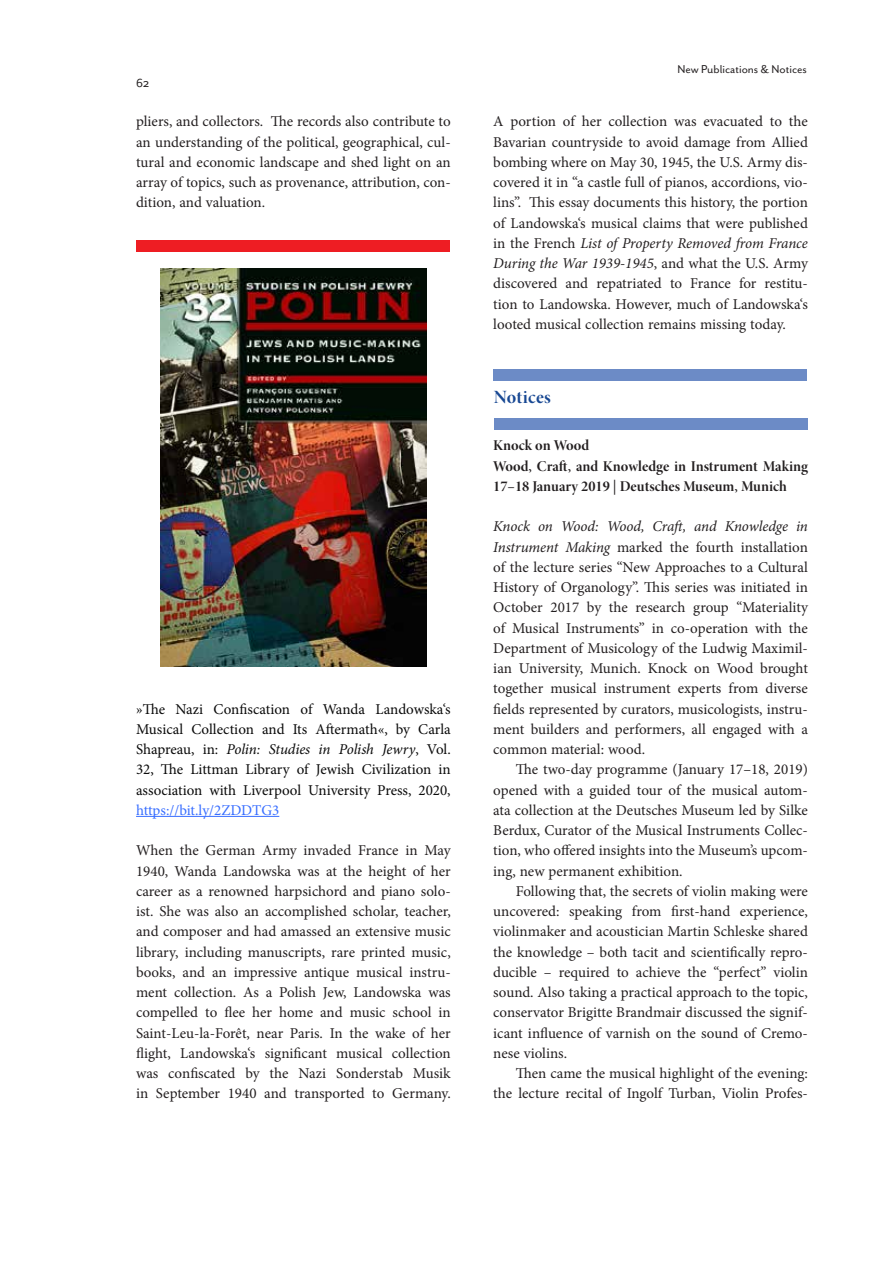
<style>
.page{position:relative;width:893px;height:1263px;background:#fff}
.page>*{position:absolute;margin:0;border:0;box-sizing:border-box;transform-origin:0 0}
.t1{font:18.75px "Minion Pro Bold Disp";letter-spacing:.015em;color:#184893}
.t2{font:15px/20.2px "Minion Pro";color:#231f20;text-align:justify}
.t3{font:15px/20.2px "Minion Pro";color:#0a0a0a;text-align:justify}
.t4{font:15px/20.2px "Minion Pro Bold Disp";color:#231f20}
.t5{font:15px "Minion Pro";letter-spacing:-.005em;color:#386eff}
.t6{font:13.5px "Mr Eaves San OT";color:#231f20}
.t7{font:13.2px "Mr Eaves San OT";color:#231f20}
.s1{font-style:italic}
</style>
<div class="page">
<img style="left:161px;top:268px;width:265px;height:399px">
<hr style="left:136px;top:816px;width:143px;height:1px;background:#386eff">
<div style="left:137px;top:240px;width:313px;height:11px;background:#ee1d23"></div>
<div style="left:494px;top:369px;width:313px;height:12px;background:#6c8bc6"></div>
<div style="left:494px;top:419px;width:313px;height:11px;background:#6c8bc6"></div>
<p class="t6" style="left:136px;top:76px;width:15px">62</p>
<p class="t2" style="left:136px;top:111px;width:316px">pliers, and collectors. The records also contribute to an understanding of the political, geographical, cul&shy;tural and economic landscape and shed light on an array of topics, such as provenance, attribution, con&shy;dition, and valuation.</p>
<p class="t3" style="left:136px;top:699px;width:316px">»The Nazi Confiscation of Wanda Landowska‘s Musical Collection and Its Aftermath«, by Carla Shapreau, in: <span class="s1">Polin: Studies in Polish Jewry</span>, Vol.<br>32, The Littman Library of Jewish Civilization in association with Liverpool University Press, 2020,</p>
<p class="t5" style="left:136px;top:800px;width:145px">https://bit.ly/2ZDDTG3</p>
<p class="t2" style="left:136px;top:840px;width:316px">When the German Army invaded France in May 1940, Wanda Landowska was at the height of her career as a renowned harpsichord and piano solo&shy;ist. She was also an accomplished scholar, teacher, and composer and had amassed an extensive music library, including manuscripts, rare printed music, books, and an impressive antique musical instru&shy;ment collection. As a Polish Jew, Landowska was compelled to flee her home and music school in Saint-Leu-la-Forêt, near Paris. In the wake of her flight, Landowska‘s significant musical collection was confiscated by the Nazi Sonderstab Musik in September 1940 and transported to Germany.</p>
<p class="t7" style="left:677px;top:62px;width:131px">New Publications &amp; Notices</p>
<p class="t2" style="left:493px;top:111px;width:316px">A portion of her collection was evacuated to the Bavarian countryside to avoid damage from Allied bombing where on May 30, 1945, the U.S. Army dis&shy;covered it in “a castle full of pianos, accordions, vio&shy;lins”. This essay documents this history, the portion of Landowska‘s musical claims that were published in the French <span class="s1">List of Property Removed from France During the War 1939-1945</span>, and what the U.S. Army discovered and repatriated to France for restitu&shy;tion to Landowska. However, much of Landowska‘s looted musical collection remains missing today.</p>
<p class="t1" style="left:494px;top:385px;width:59px">Notices</p>
<p class="t4" style="left:493px;top:435px;width:316px">Knock on Wood<br>Wood, Craft, and Knowledge in Instrument Making<br>17–18 January 2019 | Deutsches Museum, Munich</p>
<p class="t2" style="left:493px;top:516px;width:316px"><span class="s1">Knock on Wood: Wood, Craft, and Knowledge in Instrument Making</span> marked the fourth installation of the lecture series “New Approaches to a Cultural History of Organology”. This series was initiated in October 2017 by the research group “Materiality of Musical Instruments” in co-operation with the Department of Musicology of the Ludwig Maximil&shy;ian University, Munich. Knock on Wood brought together musical instrument experts from diverse fields represented by curators, musicologists, instru&shy;ment builders and performers, all engaged with a common material: wood.</p>
<p class="t2" style="left:493px;top:759px;width:316px;text-indent:22px">The two-day programme (January 17–18, 2019) opened with a guided tour of the musical autom&shy;ata collection at the Deutsches Museum led by Silke Berdux, Curator of the Musical Instruments Collec&shy;tion, who offered insights into the Museum’s upcom&shy;ing, new permanent exhibition.</p>
<p class="t2" style="left:493px;top:881px;width:316px;text-indent:22px">Following that, the secrets of violin making were uncovered: speaking from first-hand experience, violinmaker and acoustician Martin Schleske shared the knowledge – both tacit and scientifically repro&shy;ducible – required to achieve the “perfect” violin sound. Also taking a practical approach to the topic, conservator Brigitte Brandmair discussed the signif&shy;icant influence of varnish on the sound of Cremo&shy;nese violins.</p>
<p class="t2" style="left:493px;top:1063px;width:316px;text-align:right">Then came the musical highlight of the evening: the lecture recital of Ingolf Turban, Violin Profes-</p>
</div>
